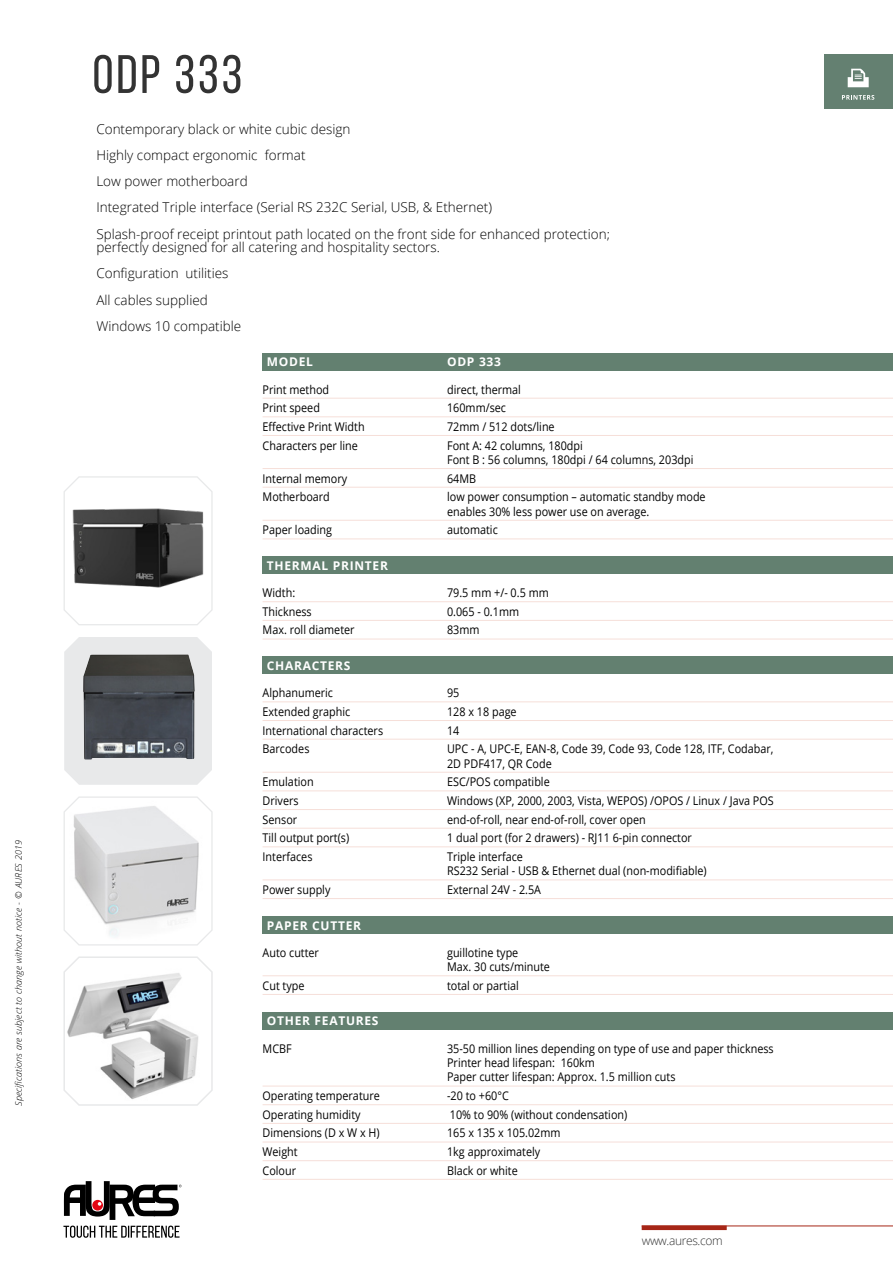
<style>
.page{position:relative;width:893px;height:1263px;background:#fff}
.page>*{position:absolute;margin:0;border:0;box-sizing:border-box;transform-origin:0 0}
.t1{font:54px "Bebas Neue";letter-spacing:.05em;color:#333}
.corps2-p2{font:300 13.5px/13.5px "Open Sans";color:#000}
.avec_tab_petit{font:12px/14.4px "Open Sans";color:#000;scale:.9 1}
.sous-titre_fond_prin{font:700 12px "Open Sans";letter-spacing:.06em;color:#fff}
.corps2-p2-2{font:300 12px "Open Sans";letter-spacing:-.03em;color:#333}
.page01_corps{font:italic 300 9px "Open Sans";letter-spacing:.01em;color:#000}
</style>
<div class="page">
<svg style="left:63px;top:1181px;width:119px;height:57px"></svg>
<div style="left:642px;top:1225px;width:85px;height:5px;background:#a62617"></div>
<hr style="left:642px;top:1225px;width:251px;height:1px;background:#a62617">
<div style="left:824px;top:54px;width:69px;height:54px;background:#648071"></div>
<svg style="left:842px;top:95px;width:32px;height:5px"></svg>
<svg style="left:848px;top:69px;width:21px;height:18px"></svg>
<div style="left:263px;top:353px;width:630px;height:18px;background:#638070"></div>
<hr style="left:263px;top:398px;width:630px;height:1px;background:#f6dfd9">
<hr style="left:263px;top:416px;width:630px;height:1px;background:#f6dfd9">
<hr style="left:263px;top:435px;width:630px;height:1px;background:#f6dfd9">
<hr style="left:263px;top:468px;width:630px;height:1px;background:#f6dfd9">
<hr style="left:263px;top:487px;width:630px;height:1px;background:#f6dfd9">
<hr style="left:263px;top:520px;width:630px;height:1px;background:#f6dfd9">
<hr style="left:263px;top:538px;width:630px;height:1px;background:#f6dfd9">
<div style="left:263px;top:556px;width:630px;height:18px;background:#638070"></div>
<hr style="left:263px;top:601px;width:630px;height:1px;background:#f6dfd9">
<hr style="left:263px;top:620px;width:630px;height:1px;background:#f6dfd9">
<hr style="left:263px;top:639px;width:630px;height:1px;background:#f6dfd9">
<div style="left:263px;top:657px;width:630px;height:17px;background:#638070"></div>
<hr style="left:263px;top:701px;width:630px;height:1px;background:#f6dfd9">
<hr style="left:263px;top:720px;width:630px;height:1px;background:#f6dfd9">
<hr style="left:263px;top:739px;width:630px;height:1px;background:#f6dfd9">
<hr style="left:263px;top:772px;width:630px;height:1px;background:#f6dfd9">
<hr style="left:263px;top:790px;width:630px;height:1px;background:#f6dfd9">
<hr style="left:263px;top:809px;width:630px;height:1px;background:#f6dfd9">
<hr style="left:263px;top:828px;width:630px;height:1px;background:#f6dfd9">
<hr style="left:263px;top:846px;width:630px;height:1px;background:#f6dfd9">
<hr style="left:263px;top:879px;width:630px;height:1px;background:#f6dfd9">
<hr style="left:263px;top:898px;width:630px;height:1px;background:#f6dfd9">
<div style="left:263px;top:916px;width:630px;height:18px;background:#638070"></div>
<hr style="left:263px;top:975px;width:630px;height:1px;background:#f6dfd9">
<hr style="left:263px;top:994px;width:630px;height:1px;background:#f6dfd9">
<div style="left:263px;top:1012px;width:630px;height:18px;background:#638070"></div>
<hr style="left:263px;top:1086px;width:630px;height:1px;background:#f6dfd9">
<hr style="left:263px;top:1104px;width:630px;height:1px;background:#f6dfd9">
<hr style="left:263px;top:1123px;width:630px;height:1px;background:#f6dfd9">
<hr style="left:263px;top:1142px;width:630px;height:1px;background:#f6dfd9">
<hr style="left:263px;top:1160px;width:630px;height:1px;background:#f6dfd9">
<hr style="left:263px;top:1179px;width:630px;height:1px;background:#f6dfd9">
<svg style="left:63px;top:476px;width:150px;height:149px"></svg>
<div style="left:64px;top:637px;width:148px;height:148px;background:#e8e9ea"></div>
<img style="left:83px;top:654px;width:112px;height:106px">
<svg style="left:63px;top:956px;width:150px;height:150px"></svg>
<svg style="left:63px;top:796px;width:150px;height:150px"></svg>
<p class="page01_corps" style="left:12px;top:1106px;width:267px;rotate:-90deg">Specifications are subject to change without notice - © AURES 2019</p>
<p class="t1" style="left:92px;top:45px;width:151px">ODP 333</p>
<p class="corps2-p2" style="left:96px;top:122px;width:256px">Contemporary black or white cubic design</p>
<p class="corps2-p2" style="left:96px;top:148px;width:211px">Highly compact ergonomic format</p>
<p class="corps2-p2" style="left:96px;top:174px;width:153px">Low power motherboard</p>
<p class="corps2-p2" style="left:96px;top:200px;width:397px">Integrated Triple interface (Serial RS 232C Serial, USB, &amp; Ethernet)</p>
<p class="corps2-p2" style="left:96px;top:227px;width:515px">Splash-proof receipt printout path located on the front side for enhanced protection; perfectly designed for all catering and hospitality sectors.</p>
<p class="corps2-p2" style="left:96px;top:266px;width:134px">Configuration utilities</p>
<p class="corps2-p2" style="left:96px;top:293px;width:113px">All cables supplied</p>
<p class="corps2-p2" style="left:96px;top:319px;width:146px">Windows 10 compatible</p>
<p class="sous-titre_fond_prin" style="left:267px;top:354px;width:48px">MODEL</p>
<p class="sous-titre_fond_prin" style="left:447px;top:354px;width:55px">ODP 333</p>
<p class="avec_tab_petit" style="left:263px;top:382px;width:75px">Print method</p>
<p class="avec_tab_petit" style="left:447px;top:382px;width:84px">direct, thermal</p>
<p class="avec_tab_petit" style="left:263px;top:400px;width:65px">Print speed</p>
<p class="avec_tab_petit" style="left:447px;top:400px;width:67px">160mm/sec</p>
<p class="avec_tab_petit" style="left:263px;top:419px;width:115px">Effective Print Width</p>
<p class="avec_tab_petit" style="left:447px;top:419px;width:121px">72mm / 512 dots/line</p>
<p class="avec_tab_petit" style="left:263px;top:438px;width:107px">Characters per line</p>
<p class="avec_tab_petit" style="left:447px;top:438px;width:275px">Font A: 42 columns, 180dpi<br>Font B : 56 columns, 180dpi / 64 columns, 203dpi</p>
<p class="avec_tab_petit" style="left:263px;top:471px;width:96px">Internal memory</p>
<p class="avec_tab_petit" style="left:447px;top:471px;width:34px">64MB</p>
<p class="avec_tab_petit" style="left:263px;top:489px;width:76px">Motherboard</p>
<p class="avec_tab_petit" style="left:447px;top:489px;width:289px">low power consumption – automatic standby mode enables 30% less power use on average.</p>
<p class="avec_tab_petit" style="left:263px;top:522px;width:79px">Paper loading</p>
<p class="avec_tab_petit" style="left:447px;top:522px;width:58px">automatic</p>
<p class="sous-titre_fond_prin" style="left:267px;top:557px;width:123px">THERMAL PRINTER</p>
<p class="avec_tab_petit" style="left:263px;top:585px;width:38px">Width:</p>
<p class="avec_tab_petit" style="left:447px;top:585px;width:114px">79.5 mm +/- 0.5 mm</p>
<p class="avec_tab_petit" style="left:263px;top:604px;width:56px">Thickness</p>
<p class="avec_tab_petit" style="left:447px;top:604px;width:81px">0.065 - 0.1mm</p>
<p class="avec_tab_petit" style="left:263px;top:622px;width:104px">Max. roll diameter</p>
<p class="avec_tab_petit" style="left:447px;top:622px;width:38px">83mm</p>
<p class="sous-titre_fond_prin" style="left:267px;top:657px;width:85px">CHARACTERS</p>
<p class="avec_tab_petit" style="left:263px;top:685px;width:80px">Alphanumeric</p>
<p class="avec_tab_petit" style="left:447px;top:685px;width:15px">95</p>
<p class="avec_tab_petit" style="left:263px;top:704px;width:99px">Extended graphic</p>
<p class="avec_tab_petit" style="left:447px;top:704px;width:79px">128 x 18 page</p>
<p class="avec_tab_petit" style="left:263px;top:723px;width:135px">International characters</p>
<p class="avec_tab_petit" style="left:447px;top:723px;width:15px">14</p>
<p class="avec_tab_petit" style="left:263px;top:741px;width:54px">Barcodes</p>
<p class="avec_tab_petit" style="left:447px;top:741px;width:364px">UPC - A, UPC-E, EAN-8, Code 39, Code 93, Code 128, ITF, Codabar,<br>2D PDF417, QR Code</p>
<p class="avec_tab_petit" style="left:263px;top:774px;width:58px">Emulation</p>
<p class="avec_tab_petit" style="left:447px;top:774px;width:116px">ESC/POS compatible</p>
<p class="avec_tab_petit" style="left:263px;top:793px;width:42px">Drivers</p>
<p class="avec_tab_petit" style="left:447px;top:793px;width:364px">Windows (XP, 2000, 2003, Vista, WEPOS) /OPOS / Linux / Java POS</p>
<p class="avec_tab_petit" style="left:263px;top:812px;width:40px">Sensor</p>
<p class="avec_tab_petit" style="left:447px;top:812px;width:222px">end-of-roll, near end-of-roll, cover open</p>
<p class="avec_tab_petit" style="left:263px;top:830px;width:98px">Till output port(s)</p>
<p class="avec_tab_petit" style="left:447px;top:830px;width:274px">1 dual port (for 2 drawers) - RJ11 6-pin connector</p>
<p class="avec_tab_petit" style="left:263px;top:849px;width:57px">Interfaces</p>
<p class="avec_tab_petit" style="left:447px;top:849px;width:290px">Triple interface<br>RS232 Serial - USB &amp; Ethernet dual (non-modifiable)</p>
<p class="avec_tab_petit" style="left:263px;top:882px;width:77px">Power supply</p>
<p class="avec_tab_petit" style="left:447px;top:882px;width:106px">External 24V - 2.5A</p>
<p class="sous-titre_fond_prin" style="left:267px;top:917px;width:96px">PAPER CUTTER</p>
<p class="avec_tab_petit" style="left:263px;top:945px;width:64px">Auto cutter</p>
<p class="avec_tab_petit" style="left:447px;top:945px;width:116px">guillotine type<br>Max. 30 cuts/minute</p>
<p class="avec_tab_petit" style="left:263px;top:978px;width:48px">Cut type</p>
<p class="avec_tab_petit" style="left:447px;top:978px;width:81px">total or partial</p>
<p class="sous-titre_fond_prin" style="left:267px;top:1013px;width:113px">OTHER FEATURES</p>
<p class="avec_tab_petit" style="left:263px;top:1041px;width:34px">MCBF</p>
<p class="avec_tab_petit" style="left:447px;top:1041px;width:364px">35-50 million lines depending on type of use and paper thickness<br>Printer head lifespan: 160km<br>Paper cutter lifespan: Approx. 1.5 million cuts</p>
<p class="avec_tab_petit" style="left:263px;top:1088px;width:132px">Operating temperature</p>
<p class="avec_tab_petit" style="left:447px;top:1088px;width:70px">-20 to +60°C</p>
<p class="avec_tab_petit" style="left:263px;top:1107px;width:110px">Operating humidity</p>
<p class="avec_tab_petit" style="left:450px;top:1107px;width:199px">10% to 90% (without condensation)</p>
<p class="avec_tab_petit" style="left:263px;top:1125px;width:132px">Dimensions (D x W x H)</p>
<p class="avec_tab_petit" style="left:447px;top:1125px;width:128px">165 x 135 x 105.02mm</p>
<p class="avec_tab_petit" style="left:263px;top:1144px;width:41px">Weight</p>
<p class="avec_tab_petit" style="left:447px;top:1144px;width:105px">1kg approximately</p>
<p class="avec_tab_petit" style="left:263px;top:1163px;width:39px">Colour</p>
<p class="avec_tab_petit" style="left:447px;top:1163px;width:80px">Black or white</p>
<p class="corps2-p2-2" style="left:642px;top:1233px;width:83px">www.aures.com</p>
</div>
